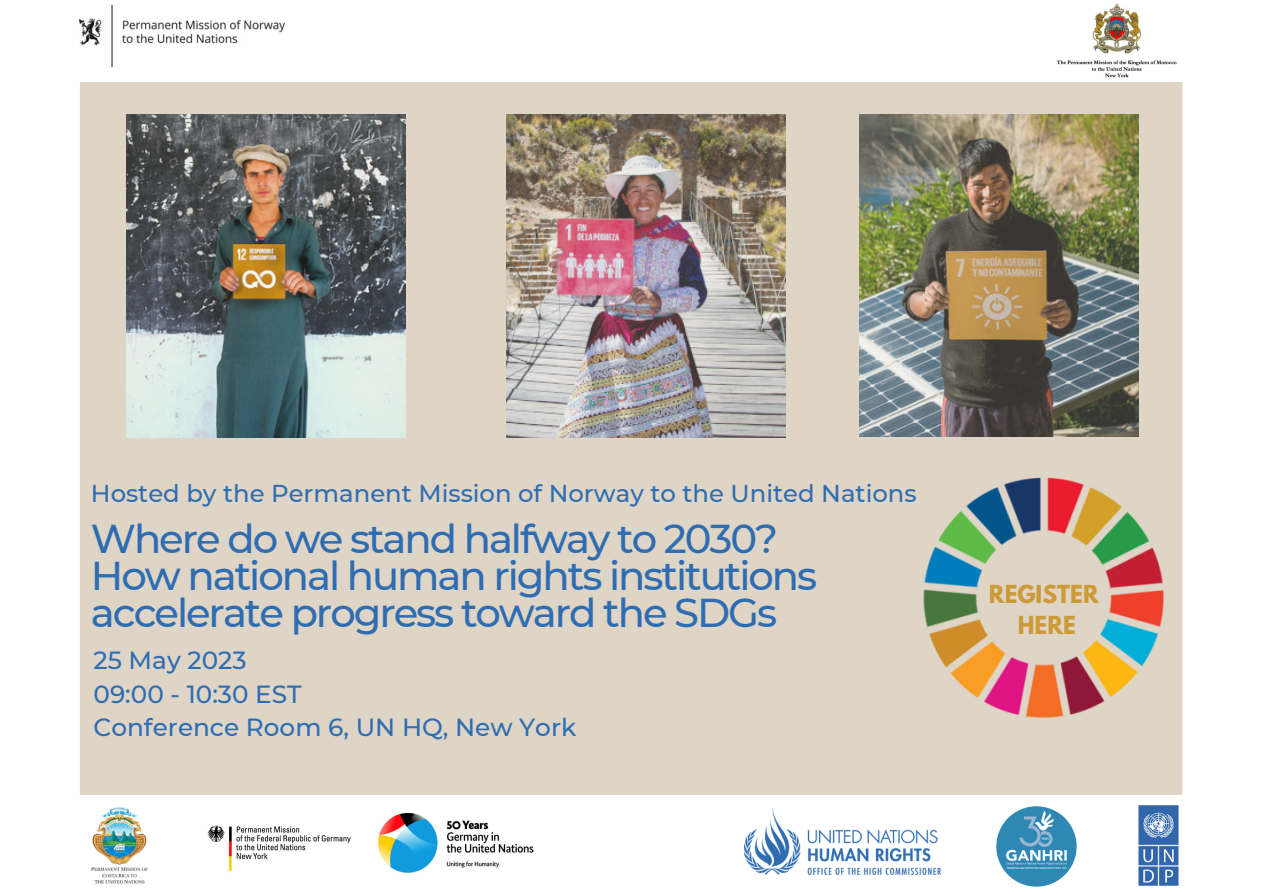
<style>
.page{position:relative;width:1263px;height:894px;background:#fff}
.page>*{position:absolute;margin:0;border:0;box-sizing:border-box;transform-origin:0 0}
.t1{font:500 40.2px "Montserrat";letter-spacing:-.05em;color:#2e6db1}
.t2{font:500 24.75px "Montserrat";color:#2e6db1}
.t3{font:500 24.3px "Montserrat";color:#2e6db1}
.t4{font:700 22.05px "League Spartan";color:#cc9a37}
</style>
<div class="page">
<div style="left:0;top:0;width:1263px;height:893px;background:#dfd5c7"></div>
<img style="left:860px;top:115px;width:279px;height:321px">
<img style="left:506px;top:115px;width:279px;height:322px">
<img style="left:127px;top:115px;width:279px;height:322px">
<img style="left:923px;top:477px;width:241px;height:241px">
<div style="left:0;top:794px;width:1263px;height:99px;background:#fff"></div>
<div style="left:0;top:0;width:80px;height:893px;background:#fff"></div>
<div style="left:1182px;top:0;width:81px;height:893px;background:#fff"></div>
<img style="left:745px;top:808px;width:195px;height:66px">
<img style="left:1138px;top:805px;width:41px;height:81px">
<img style="left:996px;top:806px;width:81px;height:81px">
<img style="left:91px;top:807px;width:57px;height:77px">
<img style="left:207px;top:812px;width:327px;height:61px">
<div style="left:0;top:0;width:1263px;height:82px;background:#fff"></div>
<img style="left:80px;top:6px;width:205px;height:60px">
<img style="left:1056px;top:3px;width:121px;height:74px">
<p class="t3" style="left:91px;top:478px;width:827px">Hosted by the Permanent Mission of Norway to the United Nations</p>
<p class="t1" style="left:91px;top:514px;width:689px">Where do we stand halfway to 2030?</p>
<p class="t1" style="left:91px;top:551px;width:728px">How national human rights institutions</p>
<p class="t1" style="left:91px;top:588px;width:688px">accelerate progress toward the SDGs</p>
<p class="t2" style="left:94px;top:644px;width:155px">25 May 2023</p>
<p class="t2" style="left:94px;top:678px;width:210px">09:00 - 10:30 EST</p>
<p class="t2" style="left:94px;top:712px;width:484px">Conference Room 6, UN HQ, New York</p>
<p class="t4" style="left:989px;top:583px;width:111px">REGISTER</p>
<p class="t4" style="left:1018px;top:613px;width:59px">HERE</p>
</div>
